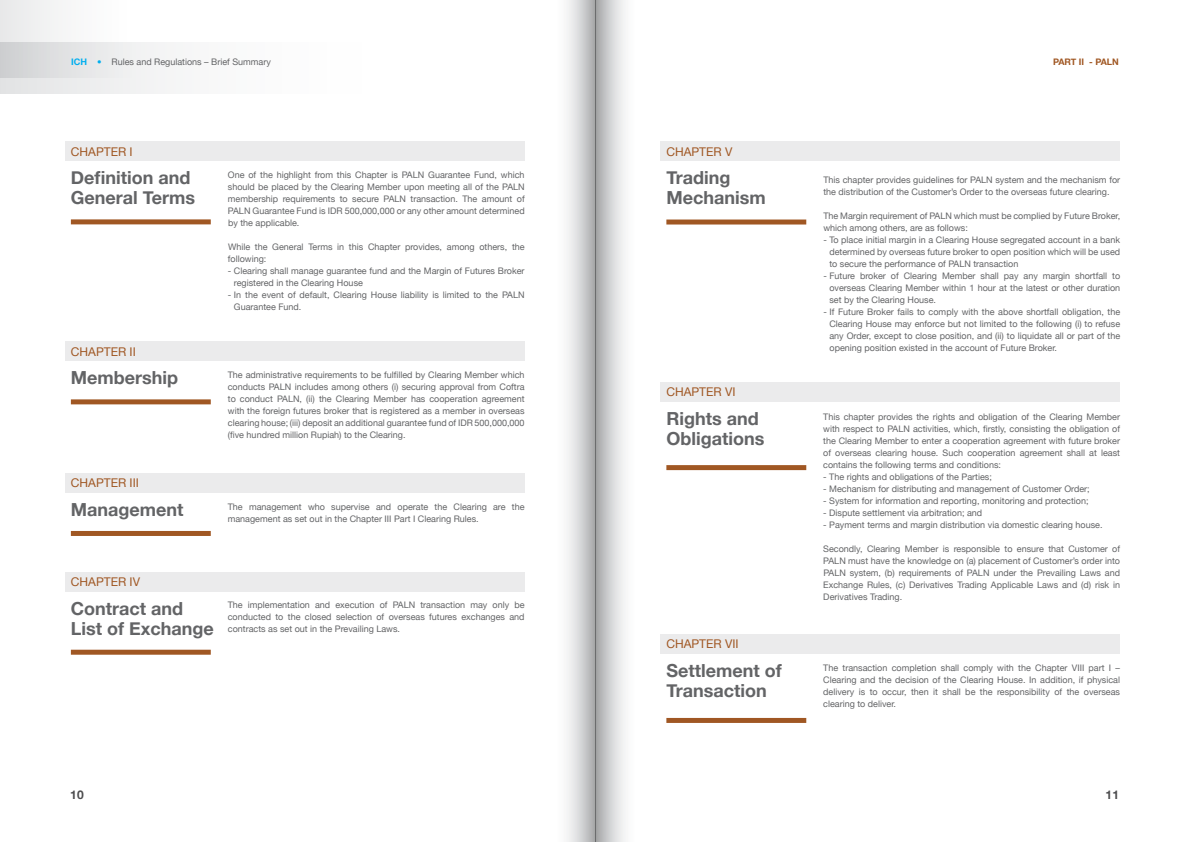
<style>
.page{position:relative;width:1191px;height:842px;background:#fff}
.page>*{position:absolute;margin:0;border:0;box-sizing:border-box;transform-origin:0 0}
.t1{font:700 18px/20px "Helvetica Neue";color:#636466}
.t2{font:12px "Helvetica Neue";color:#a05723}
.t3{font:700 12px "Helvetica Neue";color:#4d4d4f}
.t4{font:9px/12px "Helvetica Neue";color:#636466;text-align:justify}
.t5{font:700 9px "Helvetica Neue";color:#a05723}
.s1{font-weight:700;color:#00aeef}
</style>
<div class="page">
<div style="left:65px;top:142px;width:459px;height:19px;background:#ebebec"></div>
<div style="left:65px;top:342px;width:459px;height:19px;background:#ebebec"></div>
<div style="left:65px;top:473px;width:459px;height:19px;background:#ebebec"></div>
<div style="left:65px;top:572px;width:459px;height:19px;background:#ebebec"></div>
<div style="left:71px;top:219px;width:140px;height:5px;background:#a05723"></div>
<div style="left:71px;top:399px;width:140px;height:5px;background:#a05723"></div>
<div style="left:71px;top:531px;width:140px;height:5px;background:#a05723"></div>
<div style="left:71px;top:650px;width:140px;height:5px;background:#a05723"></div>
<div style="left:660px;top:142px;width:460px;height:19px;background:#ebebec"></div>
<div style="left:666px;top:219px;width:140px;height:5px;background:#a05723"></div>
<div style="left:660px;top:382px;width:460px;height:20px;background:#ebebec"></div>
<div style="left:666px;top:465px;width:140px;height:5px;background:#a05723"></div>
<div style="left:660px;top:634px;width:460px;height:19px;background:#ebebec"></div>
<div style="left:666px;top:718px;width:140px;height:5px;background:#a05723"></div>
<div style="left:0;top:43px;width:390px;height:50px;background:linear-gradient(to right,#e5e6e7,#fff)"></div>
<svg style="left:0;top:0;width:132px;height:77px"></svg>
<div style="left:595px;top:0;width:40px;height:842px;background:linear-gradient(to right,#abacad,#fff)"></div>
<div style="left:556px;top:0;width:39px;height:842px;background:linear-gradient(to right,#fff,#b2b3b5)"></div>
<p class="t4" style="left:71px;top:55px;width:201px"><span class="s1">ICH •</span> Rules and Regulations – Brief Summary</p>
<p class="t5" style="left:1053px;top:54px;width:67px">PART II - PALN</p>
<h2 class="t2" style="left:71px;top:141px;width:32px">Chapter</h2>
<h2 class="t2" style="left:130px;top:141px;width:5px">I</h2>
<h1 class="t1" style="left:71px;top:167px;width:126px">Definition and<br>General Terms</h1>
<h2 class="t2" style="left:71px;top:341px;width:32px">Chapter</h2>
<h2 class="t2" style="left:130px;top:341px;width:8px">II</h2>
<h1 class="t1" style="left:71px;top:367px;width:109px">Membership</h1>
<h2 class="t2" style="left:71px;top:473px;width:32px">Chapter</h2>
<h2 class="t2" style="left:130px;top:473px;width:11px">III</h2>
<h1 class="t1" style="left:71px;top:498px;width:114px">Management</h1>
<p class="t4" style="left:228px;top:168px;width:298px">One of the highlight from this Chapter is PALN Guarantee Fund, which should be placed by the Clearing Member upon meeting all of the PALN membership requirements to secure PALN transaction. The amount of PALN Guarantee Fund is IDR 500,000,000 or any other amount determined by the applicable.</p>
<p class="t4" style="left:228px;top:240px;width:298px">While the General Terms in this Chapter provides, among others, the following:</p>
<p class="t4" style="left:234px;top:264px;width:292px;text-indent:-6px">- Clearing shall manage guarantee fund and the Margin of Futures Broker registered in the Clearing House</p>
<p class="t4" style="left:234px;top:288px;width:292px;text-indent:-6px">- In the event of default, Clearing House liability is limited to the PALN<br>Guarantee Fund.</p>
<p class="t4" style="left:228px;top:368px;width:298px">The administrative requirements to be fulfilled by Clearing Member which conducts PALN includes among others (i) securing approval from Coftra to conduct PALN, (ii) the Clearing Member has cooperation agreement with the foreign futures broker that is registered as a member in overseas clearing house; (iii) deposit an additional guarantee fund of IDR 500,000,000 (five hundred million Rupiah) to the Clearing.</p>
<p class="t4" style="left:228px;top:500px;width:298px">The management who supervise and operate the Clearing are the management as set out in the Chapter III Part I Clearing Rules.</p>
<h2 class="t2" style="left:71px;top:571px;width:32px">Chapter</h2>
<h2 class="t2" style="left:130px;top:571px;width:12px">IV</h2>
<h1 class="t1" style="left:71px;top:597px;width:144px">Contract and<br>List of Exchange</h1>
<p class="t4" style="left:228px;top:598px;width:298px">The implementation and execution of PALN transaction may only be conducted to the closed selection of overseas futures exchanges and contracts as set out in the Prevailing Laws.</p>
<h2 class="t2" style="left:666px;top:141px;width:32px">Chapter</h2>
<h2 class="t2" style="left:725px;top:141px;width:9px">V</h2>
<h1 class="t1" style="left:666px;top:167px;width:101px">Trading<br>Mechanism</h1>
<h2 class="t2" style="left:666px;top:382px;width:32px">Chapter</h2>
<h2 class="t2" style="left:725px;top:382px;width:12px">VI</h2>
<h1 class="t1" style="left:666px;top:408px;width:99px">Rights and<br>Obligations</h1>
<h2 class="t2" style="left:666px;top:634px;width:32px">Chapter</h2>
<h2 class="t2" style="left:725px;top:634px;width:15px">VII</h2>
<h1 class="t1" style="left:666px;top:659px;width:117px">Settlement of<br>Transaction</h1>
<p class="t4" style="left:823px;top:173px;width:298px">This chapter provides guidelines for PALN system and the mechanism for the distribution of the Customer’s Order to the overseas future clearing.</p>
<p class="t4" style="left:823px;top:209px;width:298px">The Margin requirement of PALN which must be complied by Future Broker, which among others, are as follows:</p>
<p class="t4" style="left:829px;top:233px;width:292px;text-indent:-6px">- To place initial margin in a Clearing House segregated account in a bank determined by overseas future broker to open position which will be used to secure the performance of PALN transaction</p>
<p class="t4" style="left:829px;top:269px;width:292px;text-indent:-6px">- Future broker of Clearing Member shall pay any margin shortfall to overseas Clearing Member within 1 hour at the latest or other duration set by the Clearing House.</p>
<p class="t4" style="left:829px;top:305px;width:292px;text-indent:-6px">- If Future Broker fails to comply with the above shortfall obligation, the Clearing House may enforce but not limited to the following (i) to refuse any Order, except to close position, and (ii) to liquidate all or part of the opening position existed in the account of Future Broker.</p>
<p class="t4" style="left:823px;top:410px;width:298px">This chapter provides the rights and obligation of the Clearing Member with respect to PALN activities, which, firstly, consisting the obligation of the Clearing Member to enter a cooperation agreement with future broker of overseas clearing house. Such cooperation agreement shall at least contains the following terms and conditions:</p>
<p class="t4" style="left:823px;top:470px;width:170px">- The rights and obligations of the Parties;</p>
<p class="t4" style="left:823px;top:482px;width:268px">- Mechanism for distributing and management of Customer Order;</p>
<p class="t4" style="left:823px;top:494px;width:267px">- System for information and reporting, monitoring and protection;</p>
<p class="t4" style="left:823px;top:506px;width:160px">- Dispute settlement via arbitration; and</p>
<p class="t4" style="left:823px;top:518px;width:281px">- Payment terms and margin distribution via domestic clearing house.</p>
<p class="t4" style="left:823px;top:542px;width:298px">Secondly, Clearing Member is responsible to ensure that Customer of PALN must have the knowledge on (a) placement of Customer’s order into PALN system, (b) requirements of PALN under the Prevailing Laws and Exchange Rules, (c) Derivatives Trading Applicable Laws and (d) risk in Derivatives Trading.</p>
<p class="t4" style="left:823px;top:662px;width:298px">The transaction completion shall comply with the Chapter VIII part I – Clearing and the decision of the Clearing House. In addition, if physical delivery is to occur, then it shall be the responsibility of the overseas clearing to deliver.</p>
<h2 class="t3" style="left:70px;top:784px;width:15px">10</h2>
<h2 class="t3" style="left:1105px;top:784px;width:15px">11</h2>
</div>
